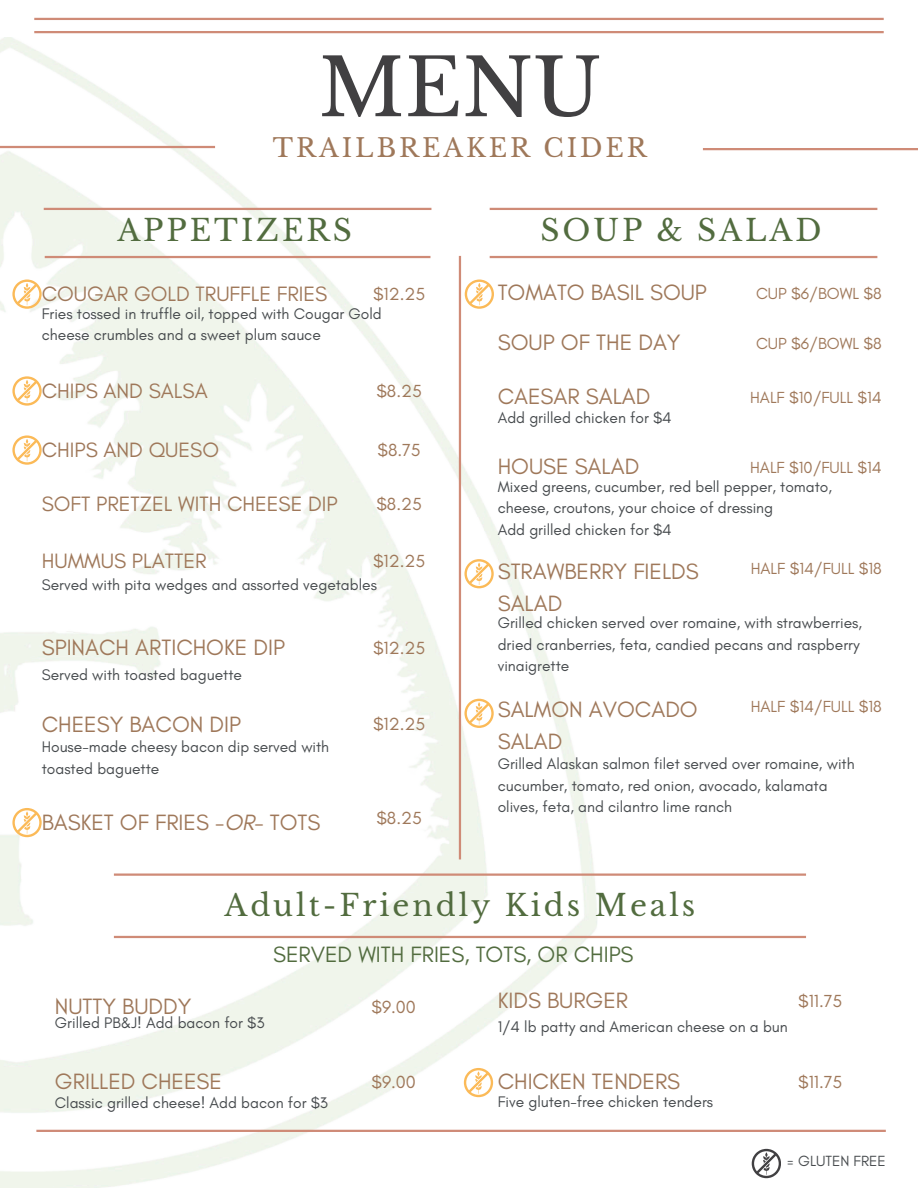
<style>
.page{position:relative;width:918px;height:1188px;background:#fff}
.page>*{position:absolute;margin:0;border:0;box-sizing:border-box;transform-origin:0 0}
.t1{font:79.05px "Libre Baskerville";color:#414042}
.t2{font:29.7px "Libre Baskerville";letter-spacing:.1em;color:#526c3f}
.t3{font:25.35px "Libre Baskerville";letter-spacing:.115em;color:#9f785a}
.t4{font:22.65px "Glacial Indifference";color:#9f785a}
.t5{font:22.5px/31.5px "Glacial Indifference";color:#9f785a}
.t6{font:22.5px "Glacial Indifference";color:#526c3f}
.t7{font:21.15px "Glacial Indifference";color:#9f785a}
.t8{font:17.85px "Glacial Indifference";color:#9f785a}
.t9{font:16.35px "Glacial Indifference";color:#9f785a}
.t10{font:15.6px/21.3px "Glacial Indifference";color:#474b4e}
.t11{font:15px "Glacial Indifference";color:#474b4e}
.s1{font-style:italic}
</style>
<div class="page">
<hr style="left:0;top:146px;width:215px;height:2px;background:#cf8b77">
<hr style="left:703px;top:148px;width:215px;height:2px;background:#cf8b77">
<hr style="left:114px;top:936px;width:692px;height:2px;background:#cf8b77">
<hr style="left:45px;top:256px;width:385px;height:2px;background:#cf8b77">
<hr style="left:36px;top:1130px;width:850px;height:2px;background:#cf8b77">
<hr style="left:34px;top:18px;width:850px;height:2px;background:#cf8b77">
<hr style="left:34px;top:31px;width:850px;height:2px;background:#cf8b77">
<hr style="left:459px;top:256px;width:2px;height:603px;background:#cf8b77">
<hr style="left:44px;top:208px;width:387px;height:2px;background:#cf8b77">
<hr style="left:114px;top:874px;width:692px;height:2px;background:#cf8b77">
<hr style="left:490px;top:256px;width:387px;height:2px;background:#cf8b77">
<hr style="left:490px;top:208px;width:387px;height:2px;background:#cf8b77">
<svg style="left:12px;top:280px;width:30px;height:29px"></svg>
<svg style="left:12px;top:376px;width:30px;height:30px"></svg>
<svg style="left:12px;top:808px;width:30px;height:29px"></svg>
<svg style="left:464px;top:699px;width:30px;height:29px"></svg>
<svg style="left:464px;top:559px;width:30px;height:29px"></svg>
<svg style="left:464px;top:1068px;width:29px;height:29px"></svg>
<svg style="left:12px;top:435px;width:30px;height:30px"></svg>
<svg style="left:752px;top:1149px;width:29px;height:29px"></svg>
<svg style="left:465px;top:280px;width:29px;height:29px"></svg>
<p class="t1" style="left:319px;top:40px;width:284px">MENU</p>
<p class="t3" style="left:273px;top:132px;width:376px">TRAILBREAKER CIDER</p>
<h6 class="t2" style="left:117px;top:212px;width:236px">APPETIZERS</h6>
<h5 class="t7" style="left:42px;top:281px;width:287px">COUGAR GOLD TRUFFLE FRIES</h5>
<h6 class="t10" style="left:42px;top:303px;width:342px">Fries tossed in truffle oil, topped with Cougar Gold cheese crumbles and a sweet plum sauce</h6>
<p class="t8" style="left:373px;top:283px;width:54px">$12.25</p>
<p class="t7" style="left:42px;top:378px;width:167px">CHIPS AND SALSA</p>
<h5 class="t8" style="left:376px;top:380px;width:47px">$8.25</h5>
<p class="t7" style="left:42px;top:437px;width:179px">CHIPS AND QUESO</p>
<h5 class="t8" style="left:378px;top:439px;width:45px">$8.75</h5>
<p class="t7" style="left:42px;top:491px;width:297px">SOFT PRETZEL WITH CHEESE DIP</p>
<p class="t7" style="left:42px;top:548px;width:166px">HUMMUS PLATTER</p>
<p class="t8" style="left:373px;top:550px;width:54px">$12.25</p>
<p class="t10" style="left:42px;top:573px;width:337px">Served with pita wedges and assorted vegetables</p>
<h5 class="t8" style="left:376px;top:493px;width:47px">$8.25</h5>
<p class="t5" style="left:42px;top:631px;width:245px">SPINACH ARTICHOKE DIP</p>
<p class="t8" style="left:373px;top:637px;width:54px">$12.25</p>
<p class="t10" style="left:42px;top:663px;width:202px">Served with toasted baguette</p>
<h5 class="t5" style="left:42px;top:708px;width:201px">CHEESY BACON DIP</h5>
<p class="t10" style="left:42px;top:736px;width:289px">House-made cheesy bacon dip served with toasted baguette</p>
<p class="t5" style="left:42px;top:806px;width:280px">BASKET OF FRIES -<span class="s1">OR</span>- TOTS</p>
<h5 class="t8" style="left:373px;top:714px;width:54px">$12.25</h5>
<h2 class="t8" style="left:376px;top:807px;width:47px">$8.25</h2>
<h6 class="t2" style="left:540px;top:212px;width:283px">SOUP &amp; SALAD</h6>
<p class="t5" style="left:498px;top:277px;width:211px">TOMATO BASIL SOUP</p>
<h5 class="t9" style="left:756px;top:284px;width:127px">CUP $6/BOWL $8</h5>
<h6 class="t4" style="left:498px;top:328px;width:184px">SOUP OF THE DAY</h6>
<h2 class="t9" style="left:756px;top:333px;width:127px">CUP $6/BOWL $8</h2>
<p class="t9" style="left:750px;top:387px;width:133px">HALF $10/FULL $14</p>
<h6 class="t5" style="left:498px;top:381px;width:154px">CAESAR SALAD</h6>
<p class="t10" style="left:498px;top:407px;width:176px">Add grilled chicken for $4</p>
<h5 class="t5" style="left:498px;top:451px;width:143px">HOUSE SALAD</h5>
<h6 class="t10" style="left:498px;top:476px;width:336px">Mixed greens, cucumber, red bell pepper, tomato, cheese, croutons, your choice of dressing</h6>
<h5 class="t10" style="left:498px;top:519px;width:176px">Add grilled chicken for $4</h5>
<h6 class="t5" style="left:498px;top:556px;width:203px">STRAWBERRY FIELDS<br>SALAD</h6>
<h5 class="t10" style="left:498px;top:612px;width:366px">Grilled chicken served over romaine, with strawberries, dried cranberries, feta, candied pecans and raspberry vinaigrette</h5>
<h5 class="t9" style="left:750px;top:458px;width:133px">HALF $10/FULL $14</h5>
<h6 class="t9" style="left:751px;top:559px;width:133px">HALF $14/FULL $18</h6>
<h5 class="t9" style="left:751px;top:697px;width:133px">HALF $14/FULL $18</h5>
<p class="t5" style="left:498px;top:694px;width:202px">SALMON AVOCADO<br>SALAD</p>
<h6 class="t10" style="left:498px;top:753px;width:358px">Grilled Alaskan salmon filet served over romaine, with cucumber, tomato, red onion, avocado, kalamata olives, feta, and cilantro lime ranch</h6>
<h5 class="t2" style="left:225px;top:887px;width:472px">Adult-Friendly Kids Meals</h5>
<h6 class="t6" style="left:273px;top:940px;width:362px">SERVED WITH FRIES, TOTS, OR CHIPS</h6>
<p class="t8" style="left:372px;top:996px;width:46px">$9.00</p>
<p class="t5" style="left:498px;top:985px;width:132px">KIDS BURGER</p>
<p class="t5" style="left:55px;top:990px;width:138px">NUTTY BUDDY</p>
<p class="t8" style="left:798px;top:990px;width:46px">$11.75</p>
<h1 class="t10" style="left:55px;top:1012px;width:211px">Grilled PB&amp;J! Add bacon for $3</h1>
<h4 class="t10" style="left:498px;top:1016px;width:292px">1/4 lb patty and American cheese on a bun</h4>
<h6 class="t5" style="left:55px;top:1065px;width:169px">GRILLED CHEESE</h6>
<p class="t10" style="left:55px;top:1092px;width:275px">Classic grilled cheese! Add bacon for $3</p>
<p class="t8" style="left:372px;top:1071px;width:46px">$9.00</p>
<h6 class="t5" style="left:498px;top:1066px;width:184px">CHICKEN TENDERS</h6>
<p class="t10" style="left:498px;top:1091px;width:217px">Five gluten-free chicken tenders</p>
<h5 class="t8" style="left:798px;top:1071px;width:46px">$11.75</h5>
<h6 class="t11" style="left:787px;top:1152px;width:100px">= GLUTEN FREE</h6>
</div>
